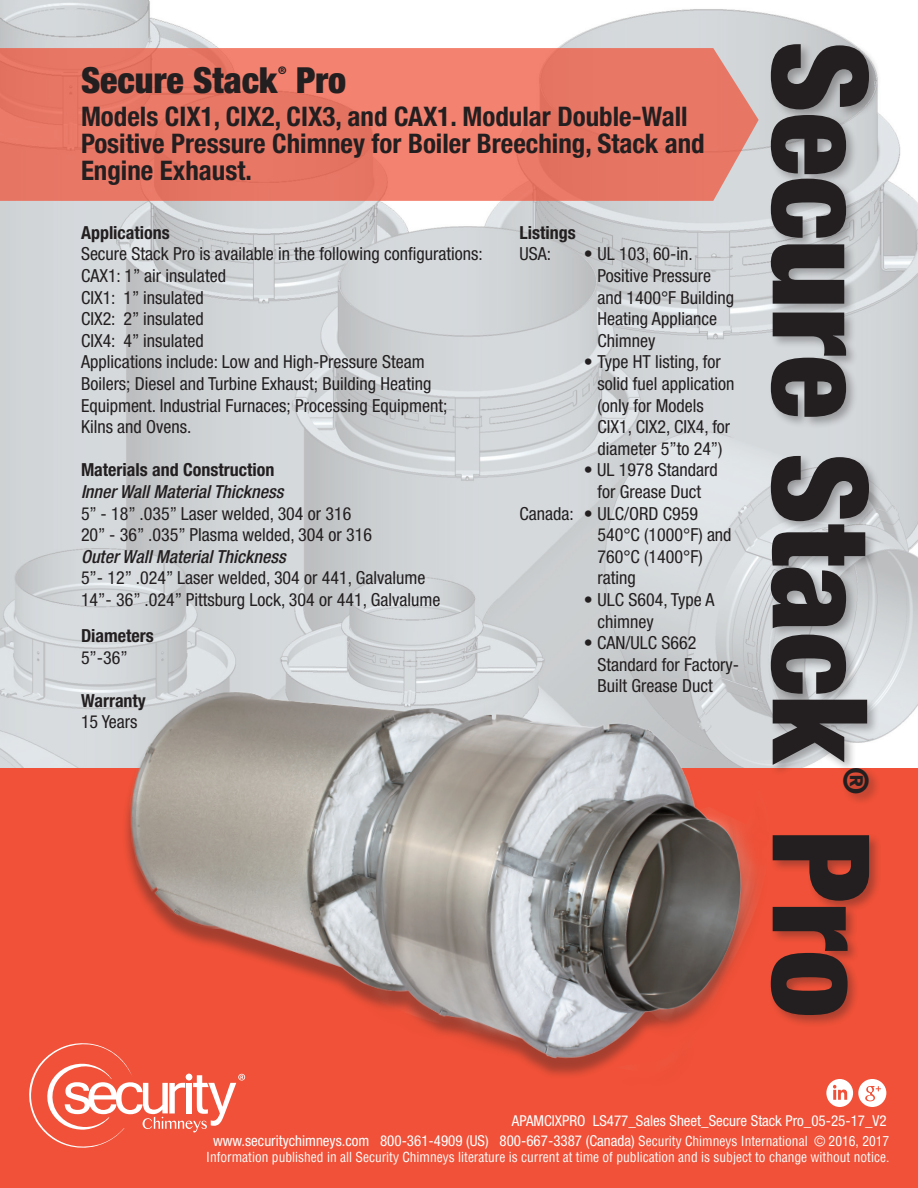
<style>
.page{position:relative;width:918px;height:1188px;background:#fff}
.page>*{position:absolute;margin:0;border:0;box-sizing:border-box;transform-origin:0 0}
.t1{font:900 condensed 135px "Helvetica Neue";color:#231f20}
.t2{font:900 condensed 132.3px "Helvetica Neue";color:#231f20}
.t3{font:900 condensed 36px "Helvetica Neue";color:#231f20}
.t4{font:900 condensed 34.35px "Helvetica Neue";color:#231f20}
.t5{font:700 condensed 27px/27px "Helvetica Neue";color:#231f20}
.t6{font:condensed 18px/21.6px "Helvetica Neue";color:#231f20}
.t7{font:700 condensed 18px "Helvetica Neue";color:#231f20}
.t8{font:italic 500 condensed 18px "Helvetica Neue";color:#231f20}
.t9{font:condensed 15px "Helvetica Neue";color:#fff}
.t10{font:condensed 13.5px "Helvetica";color:#fff}
.t11{font:900 condensed 10.5px "Helvetica Neue";color:#231f20}
.s1{font-family:"Helvetica";font-size:13.5px}
</style>
<div class="page">
<img style="left:0;top:0;width:918px;height:768px">
<div style="left:0;top:768px;width:918px;height:420px;background:#f05138"></div>
<svg style="left:0;top:48px;width:759px;height:153px;background:#e97c6b"></svg>
<img style="left:99px;top:677px;width:669px;height:401px">
<div style="left:768px;top:42px;width:113px;height:986px;background:#231f20;opacity:.33"></div>
<svg style="left:826px;top:1079px;width:60px;height:28px"></svg>
<svg style="left:29px;top:1039px;width:216px;height:109px"></svg>
<h3 class="t3" style="left:81px;top:58px;width:198px">Secure Stack</h3>
<p class="t11" style="left:278px;top:64px;width:10px">®</p>
<h3 class="t3" style="left:296px;top:58px;width:52px">Pro</h3>
<h3 class="t5" style="left:81px;top:102px;width:625px">Models CIX1, CIX2, CIX3, and CAX1. Modular Double-Wall<br>Positive Pressure Chimney for Boiler Breeching, Stack and<br>Engine Exhaust.</h3>
<p class="t7" style="left:81px;top:222px;width:90px">Applications</p>
<p class="t6" style="left:81px;top:243px;width:403px">Secure Stack Pro is available in the following configurations:<br>CAX1: 1” air insulated<br>CIX1: 1” insulated<br>CIX2: 2” insulated<br>CIX4: 4” insulated<br>Applications include: Low and High-Pressure Steam<br>Boilers; Diesel and Turbine Exhaust; Building Heating Equipment. Industrial Furnaces; Processing Equipment; Kilns and Ovens.</p>
<p class="t7" style="left:81px;top:459px;width:195px">Materials and Construction</p>
<p class="t8" style="left:81px;top:481px;width:204px">Inner Wall Material Thickness</p>
<p class="t6" style="left:81px;top:502px;width:293px">5” - 18” .035” Laser welded, 304 or 316<br>20” - 36” .035” Plasma welded, 304 or 316</p>
<p class="t8" style="left:81px;top:546px;width:206px">Outer Wall Material Thickness</p>
<p class="t6" style="left:81px;top:567px;width:361px">5”- 12” .024” Laser welded, 304 or 441, Galvalume<br>14”- 36” .024” Pittsburg Lock, 304 or 441, Galvalume</p>
<p class="t7" style="left:81px;top:625px;width:74px">Diameters</p>
<p class="t6" style="left:81px;top:646px;width:48px">5”-36”</p>
<p class="t7" style="left:81px;top:690px;width:66px">Warranty</p>
<p class="t6" style="left:81px;top:711px;width:58px">15 Years</p>
<p class="t7" style="left:519px;top:222px;width:58px">Listings</p>
<p class="t6" style="left:519px;top:243px;width:33px">USA:</p>
<p class="t6" style="left:597px;top:243px;width:138px;text-indent:-14px">• UL 103, 60-in.<br>Positive Pressure and 1400°F Building<br>Heating Appliance<br>Chimney</p>
<p class="t6" style="left:597px;top:351px;width:138px;text-indent:-14px">• Type HT listing, for solid fuel application (only for Models<br>CIX1, CIX2, CIX4, for diameter 5”to 24”)</p>
<p class="t6" style="left:584px;top:459px;width:135px">• UL 1978 Standard</p>
<p class="t6" style="left:597px;top:481px;width:105px">for Grease Duct</p>
<p class="t6" style="left:519px;top:502px;width:180px">Canada: • ULC/ORD C959</p>
<p class="t6" style="left:597px;top:524px;width:136px">540°C (1000°F) and</p>
<p class="t6" style="left:597px;top:546px;width:107px">760°C (1400°F)</p>
<p class="t6" style="left:597px;top:567px;width:40px">rating</p>
<p class="t6" style="left:597px;top:589px;width:118px;text-indent:-13px">• ULC S604, Type A chimney</p>
<p class="t6" style="left:597px;top:632px;width:143px;text-indent:-14px">• CAN/ULC S662<br>Standard for Factory-<br>Built Grease Duct</p>
<h2 class="t2" style="left:901px;top:41px;width:725px;rotate:90deg">Secure Stack</h2>
<h3 class="t4" style="left:877px;top:767px;width:29px;rotate:90deg">®</h3>
<h1 class="t1" style="left:904px;top:830px;width:189px;rotate:90deg">Pro</h1>
<p class="t9" style="left:512px;top:1112px;width:376px">APAMCIXPRO LS477_Sales Sheet_Secure Stack Pro_05-25-17_V2</p>
<p class="t9" style="left:213px;top:1132px;width:678px">www.securitychimneys.com 800-361-4909 (US) 800-667-3387 (Canada) <span class="s1">Security Chimneys International © 2016, 2017</span></p>
<p class="t10" style="left:206px;top:1148px;width:685px">Information published in all Security Chimneys literature is current at time of publication and is subject to change without notice.</p>
</div>
